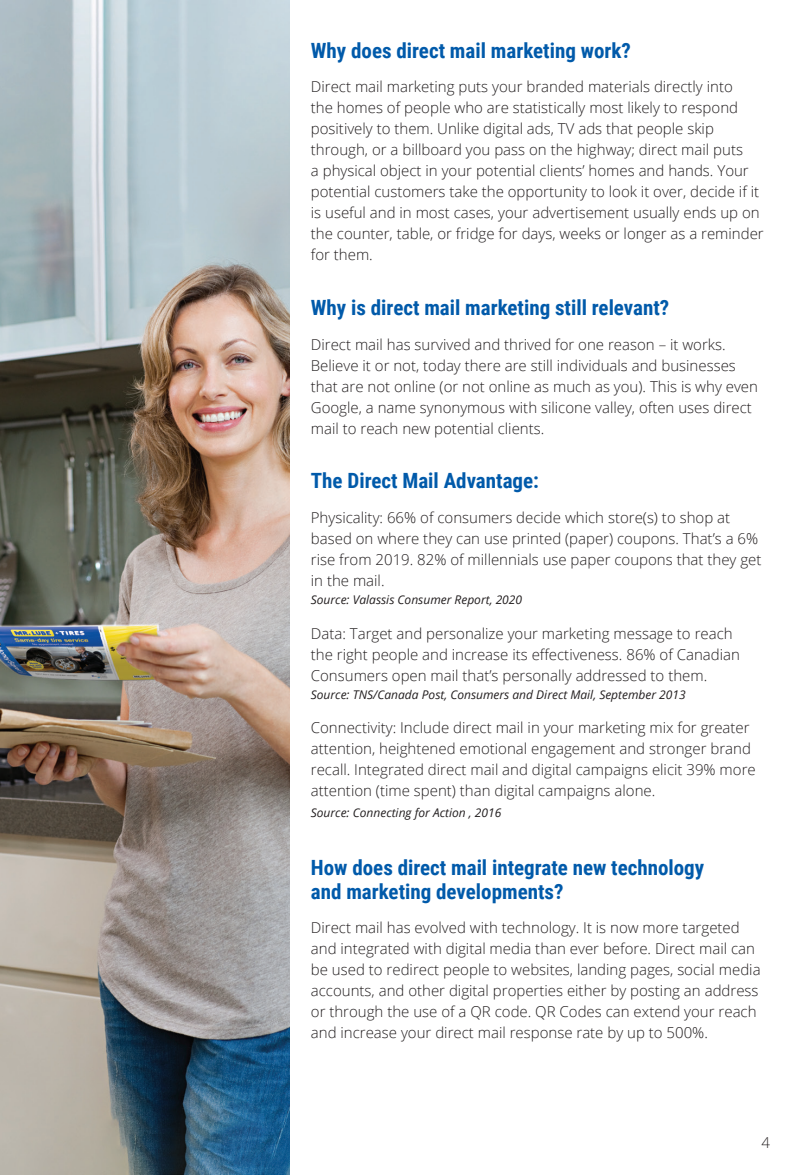
<style>
.page{position:relative;width:797px;height:1175px;background:#fff}
.page>*{position:absolute;margin:0;border:0;box-sizing:border-box;transform-origin:0 0}
.t1{font:700 21px/24px "Roboto Condensed";color:#015aaa}
.t2{font:300 15px/21px "Open Sans";color:#231f20}
.t3{font:italic 12px "Open Sans";color:#231f20}
</style>
<div class="page">
<img style="left:0;top:0;width:290px;height:1174px">
<p class="t1" style="left:311px;top:38px;width:321px">Why does direct mail marketing work?</p>
<p class="t2" style="left:311px;top:76px;width:454px">Direct mail marketing puts your branded materials directly into<br>the homes of people who are statistically most likely to respond positively to them. Unlike digital ads, TV ads that people skip through, or a billboard you pass on the highway; direct mail puts<br>a physical object in your potential clients’ homes and hands. Your potential customers take the opportunity to look it over, decide if it is useful and in most cases, your advertisement usually ends up on the counter, table, or fridge for days, weeks or longer as a reminder for them.</p>
<p class="t1" style="left:311px;top:295px;width:360px">Why is direct mail marketing still relevant?</p>
<p class="t2" style="left:311px;top:333px;width:448px">Direct mail has survived and thrived for one reason – it works.<br>Believe it or not, today there are still individuals and businesses that are not online (or not online as much as you). This is why even Google, a name synonymous with silicone valley, often uses direct mail to reach new potential clients.</p>
<p class="t1" style="left:311px;top:468px;width:229px">The Direct Mail Advantage:</p>
<p class="t2" style="left:311px;top:506px;width:452px">Physicality: 66% of consumers decide which store(s) to shop at based on where they can use printed (paper) coupons. That’s a 6% rise from 2019. 82% of millennials use paper coupons that they get in the mail.</p>
<p class="t3" style="left:311px;top:591px;width:213px">Source: Valassis Consumer Report, 2020</p>
<p class="t2" style="left:311px;top:622px;width:430px">Data: Target and personalize your marketing message to reach the right people and increase its effectiveness. 86% of Canadian<br>Consumers open mail that’s personally addressed to them.</p>
<p class="t3" style="left:311px;top:686px;width:376px">Source: TNS/Canada Post, Consumers and Direct Mail, September 2013</p>
<p class="t2" style="left:311px;top:716px;width:446px">Connectivity: Include direct mail in your marketing mix for greater attention, heightened emotional engagement and stronger brand recall. Integrated direct mail and digital campaigns elicit 39% more attention (time spent) than digital campaigns alone.</p>
<p class="t3" style="left:311px;top:804px;width:192px">Source: Connecting for Action , 2016</p>
<p class="t1" style="left:311px;top:854px;width:395px">How does direct mail integrate new technology and marketing developments?</p>
<p class="t2" style="left:311px;top:917px;width:451px">Direct mail has evolved with technology. It is now more targeted and integrated with digital media than ever before. Direct mail can be used to redirect people to websites, landing pages, social media accounts, and other digital properties either by posting an address or through the use of a QR code. QR Codes can extend your reach and increase your direct mail response rate by up to 500%.</p>
<p class="t2" style="left:761px;top:1131px;width:10px">4</p>
</div>
